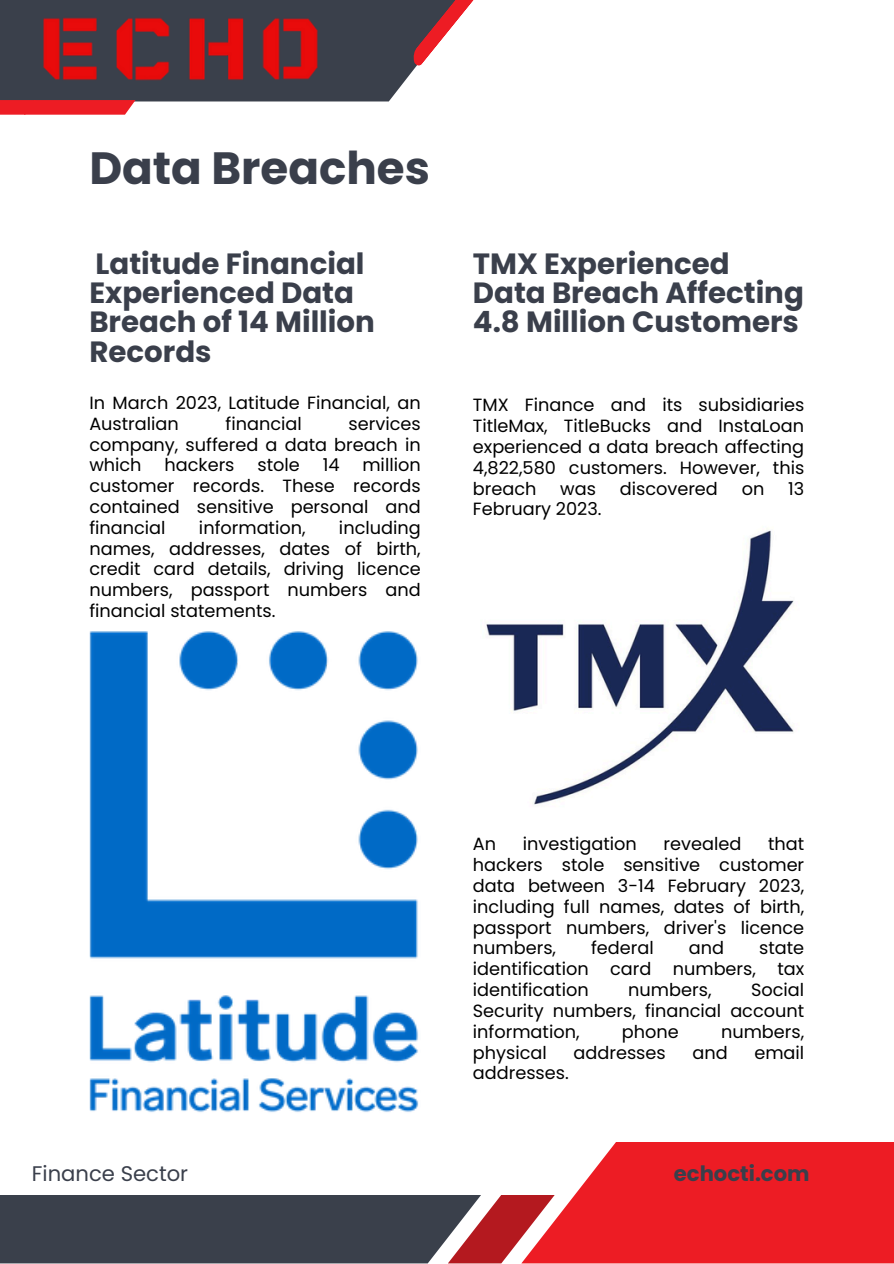
<style>
.page{position:relative;width:894px;height:1264px;background:#fff}
.page>*{position:absolute;margin:0;border:0;box-sizing:border-box;transform-origin:0 0}
.t1{font:700 45.15px "Poppins";color:#3a3f4b}
.t2{font:700 29.25px/29.2px "Poppins";color:#3a3f4b}
.t3{font:21.15px "Poppins";color:#3a3f4b}
.t4{font:700 21.15px "Poppins";color:#3a3f4b}
.t5{font:17.7px/20.9px "Poppins";color:#000;text-align:justify}
</style>
<div class="page">
<div style="left:554px;top:1142px;width:339px;height:121px;background:#ed1c24"></div>
<svg style="left:0;top:1195px;width:554px;height:68px;background:#554851"></svg>
<div style="left:0;top:0;width:417px;height:101px;background:#3a404b"></div>
<img style="left:40px;top:15px;width:281px;height:67px">
<svg style="left:412px;top:0;width:62px;height:66px"></svg>
<div style="left:0;top:100px;width:36px;height:15px;background:#ed1c24"></div>
<svg style="left:24px;top:100px;width:111px;height:15px;background:#ed2a31"></svg>
<img style="left:89px;top:631px;width:330px;height:481px">
<img style="left:486px;top:530px;width:308px;height:276px">
<p class="t1" style="left:89px;top:137px;width:342px">Data Breaches</p>
<h2 class="t2" style="left:89px;top:249px;width:287px">Latitude Financial<br>Experienced Data<br>Breach of 14 Million<br>Records</h2>
<p class="t5" style="left:89px;top:392px;width:333px">In March 2023, Latitude Financial, an<br>Australian</p>
<p class="t5" style="left:225px;top:413px;width:78px">financial</p>
<p class="t5" style="left:89px;top:413px;width:333px;text-indent:259px">services company, suffered a data breach in which</p>
<p class="t5" style="left:89px;top:454px;width:333px;text-indent:273px">million customer records. These records contained sensitive personal and financial</p>
<p class="t5" style="left:164px;top:454px;width:71px">hackers</p>
<p class="t5" style="left:257px;top:454px;width:44px">stole</p>
<p class="t5" style="left:322px;top:454px;width:18px">14</p>
<p class="t5" style="left:199px;top:517px;width:108px">information,</p>
<p class="t5" style="left:89px;top:517px;width:333px;text-indent:249px">including names, addresses, dates of birth, credit card details, driving licence numbers, passport numbers and financial statements.</p>
<p class="t2" style="left:472px;top:249px;width:332px">TMX Experienced<br>Data Breach Affecting<br>4.8 Million Customers</p>
<p class="t5" style="left:472px;top:395px;width:333px">TMX Finance and its subsidiaries TitleMax, TitleBucks and InstaLoan experienced a data breach affecting 4,822,580 customers. However, this breach</p>
<p class="t5" style="left:560px;top:478px;width:37px">was</p>
<p class="t5" style="left:619px;top:478px;width:100px">discovered</p>
<p class="t5" style="left:741px;top:478px;width:24px">on</p>
<p class="t5" style="left:788px;top:478px;width:18px">13</p>
<p class="t5" style="left:472px;top:499px;width:130px">February 2023.</p>
<h3 class="t3" style="left:32px;top:1158px;width:158px">Finance Sector</h3>
<h4 class="t5" style="left:472px;top:833px;width:25px">An</h4>
<h4 class="t5" style="left:522px;top:833px;width:115px">investigation</h4>
<h4 class="t5" style="left:663px;top:833px;width:79px">revealed</h4>
<h4 class="t5" style="left:472px;top:833px;width:333px;text-indent:295px">that hackers stole sensitive customer data between 3-14 February 2023, including full names, dates of birth, passport numbers, driver's licence numbers,</h4>
<h4 class="t5" style="left:591px;top:937px;width:64px">federal</h4>
<h4 class="t5" style="left:688px;top:937px;width:37px">and</h4>
<h4 class="t5" style="left:472px;top:937px;width:333px;text-indent:286px">state identification card numbers, tax identification</h4>
<h4 class="t5" style="left:472px;top:979px;width:333px;text-indent:278px">Social Security numbers, financial account information,</h4>
<h4 class="t5" style="left:628px;top:979px;width:85px">numbers,</h4>
<h4 class="t5" style="left:621px;top:1021px;width:58px">phone</h4>
<h4 class="t5" style="left:720px;top:1021px;width:85px">numbers,</h4>
<h4 class="t5" style="left:472px;top:1041px;width:75px">physical</h4>
<h4 class="t5" style="left:573px;top:1041px;width:94px">addresses</h4>
<h4 class="t5" style="left:692px;top:1041px;width:37px">and</h4>
<h4 class="t5" style="left:754px;top:1041px;width:51px">email</h4>
<h4 class="t5" style="left:472px;top:1062px;width:97px">addresses.</h4>
<p class="t4" style="left:673px;top:1158px;width:137px">echocti.com</p>
</div>
